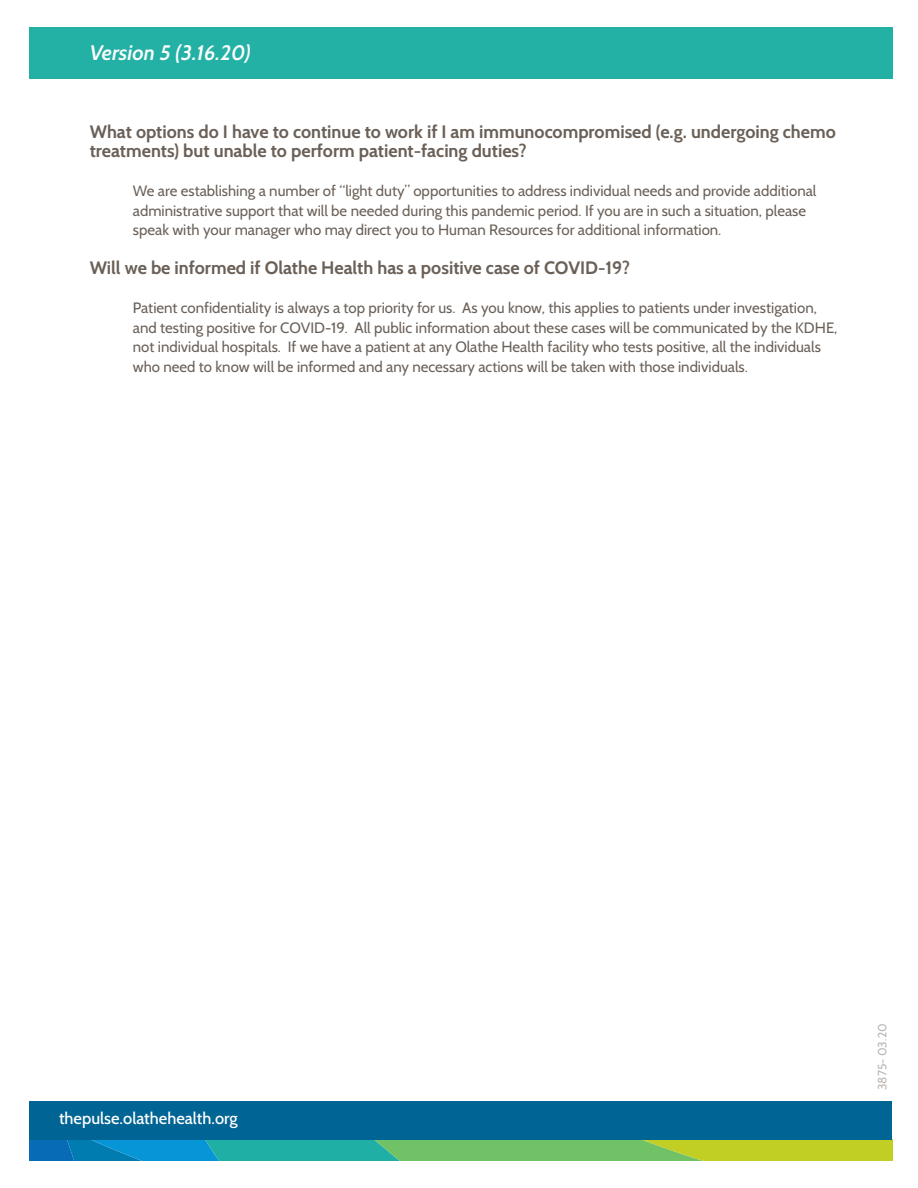
<style>
.page{position:relative;width:918px;height:1188px;background:#fff}
.page>*{position:absolute;margin:0;border:0;box-sizing:border-box;transform-origin:0 0}
.t1{font:italic 600 21px "Cabin";color:#fcfcfc}
.t2{font:700 18px/19.5px "Cabin";color:#6a6058}
.t3{font:500 16.5px "Cabin";color:#fff}
.t4{font:15px/19.5px "Cabin";color:#6a6058}
.t5{font:12px "Cabin";color:#bbb4b0}
</style>
<div class="page">
<svg style="left:29px;top:1140px;width:863px;height:20px;background:#5eb476"></svg>
<div style="left:29px;top:1101px;width:863px;height:39px;background:#006494"></div>
<div style="left:29px;top:28px;width:863px;height:51px;background:#23b1a5"></div>
<p class="t1" style="left:90px;top:40px;width:163px">Version 5 (3.16.20)</p>
<p class="t2" style="left:90px;top:122px;width:748px">What options do I have to continue to work if I am immunocompromised (e.g. undergoing chemo treatments) but unable to perform patient-facing duties?</p>
<p class="t4" style="left:133px;top:181px;width:685px">We are establishing a number of “light duty” opportunities to address individual needs and provide additional administrative support that will be needed during this pandemic period. If you are in such a situation, please speak with your manager who may direct you to Human Resources for additional information.</p>
<p class="t2" style="left:90px;top:258px;width:542px">Will we be informed if Olathe Health has a positive case of COVID-19?</p>
<p class="t4" style="left:133px;top:298px;width:706px">Patient confidentiality is always a top priority for us. As you know, this applies to patients under investigation, and testing positive for COVID-19. All public information about these cases will be communicated by the KDHE, not individual hospitals. If we have a patient at any Olathe Health facility who tests positive, all the individuals who need to know will be informed and any necessary actions will be taken with those individuals.</p>
<p class="t3" style="left:59px;top:1109px;width:180px">thepulse.olathehealth.org</p>
<p class="t5" style="left:875px;top:1090px;width:68px;rotate:-90deg">3875- 03.20</p>
</div>
